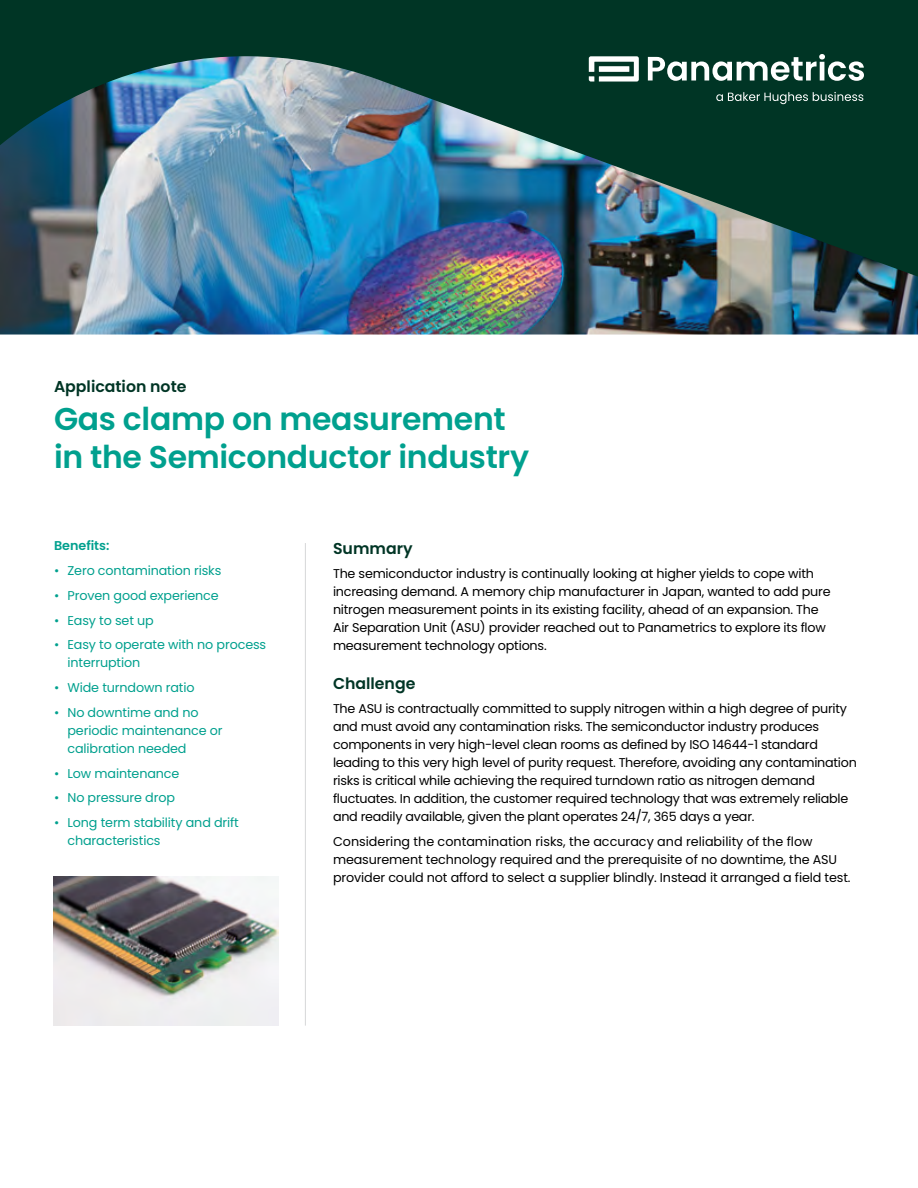
<style>
.page{position:relative;width:918px;height:1188px;background:#fff}
.page>*{position:absolute;margin:0;border:0;box-sizing:border-box;transform-origin:0 0}
.t1{font:600 31.5px/37.8px "Poppins";letter-spacing:-.01em;color:#00a08e}
.t2{font:600 15.75px "Poppins";color:#003525}
.t3{font:12.75px/18px "Poppins";letter-spacing:-.015em;color:#000}
.t4{font:12.75px/18px "Poppins";letter-spacing:-.01em;color:#00a08e}
.t5{font:600 12.75px "Poppins";color:#00a08e}
</style>
<div class="page">
<div style="left:0;top:0;width:918px;height:333px;background:#003525"></div>
<img style="left:0;top:56px;width:918px;height:279px">
<img style="left:54px;top:876px;width:225px;height:150px">
<hr style="left:305px;top:543px;width:1px;height:483px;background:#dadbdc">
<svg style="left:589px;top:56px;width:50px;height:26px"></svg>
<svg style="left:648px;top:54px;width:216px;height:27px"></svg>
<svg style="left:716px;top:92px;width:147px;height:12px"></svg>
<p class="t2" style="left:54px;top:378px;width:134px">Application note</p>
<h1 class="t1" style="left:54px;top:400px;width:477px">Gas clamp on measurement in the Semiconductor industry</h1>
<p class="t5" style="left:54px;top:539px;width:57px">Benefits:</p>
<p class="t4" style="left:54px;top:562px;width:169px">• Zero contamination risks</p>
<p class="t4" style="left:54px;top:587px;width:166px">• Proven good experience</p>
<p class="t4" style="left:54px;top:611px;width:101px">• Easy to set up</p>
<p class="t4" style="left:68px;top:636px;width:200px;text-indent:-14px">• Easy to operate with no process interruption</p>
<p class="t4" style="left:54px;top:679px;width:142px">• Wide turndown ratio</p>
<p class="t4" style="left:68px;top:704px;width:157px;text-indent:-14px">• No downtime and no periodic maintenance or calibration needed</p>
<p class="t4" style="left:54px;top:764px;width:127px">• Low maintenance</p>
<p class="t4" style="left:54px;top:789px;width:123px">• No pressure drop</p>
<p class="t4" style="left:68px;top:814px;width:173px;text-indent:-14px">• Long term stability and drift characteristics</p>
<p class="t2" style="left:333px;top:539px;width:81px">Summary</p>
<p class="t3" style="left:333px;top:565px;width:499px">The semiconductor industry is continually looking at higher yields to cope with increasing demand. A memory chip manufacturer in Japan, wanted to add pure nitrogen measurement points in its existing facility, ahead of an expansion. The Air Separation Unit (ASU) provider reached out to Panametrics to explore its flow measurement technology options.</p>
<p class="t2" style="left:333px;top:674px;width:84px">Challenge</p>
<p class="t3" style="left:333px;top:700px;width:525px">The ASU is contractually committed to supply nitrogen within a high degree of purity and must avoid any contamination risks. The semiconductor industry produces components in very high-level clean rooms as defined by ISO 14644-1 standard leading to this very high level of purity request. Therefore, avoiding any contamination risks is critical while achieving the required turndown ratio as nitrogen demand fluctuates. In addition, the customer required technology that was extremely reliable and readily available, given the plant operates 24/7, 365 days a year.</p>
<p class="t3" style="left:333px;top:833px;width:519px">Considering the contamination risks, the accuracy and reliability of the flow measurement technology required and the prerequisite of no downtime, the ASU provider could not afford to select a supplier blindly. Instead it arranged a field test.</p>
</div>
